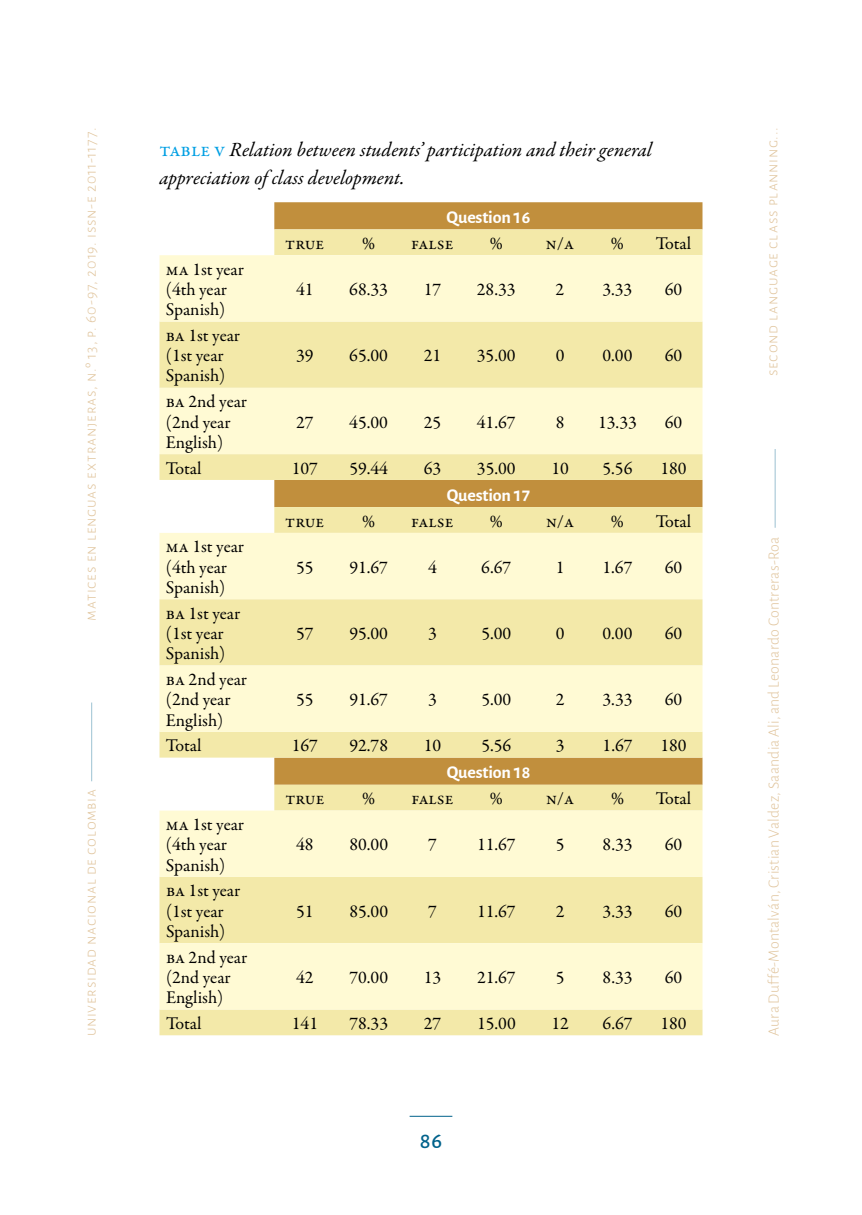
<style>
.page{position:relative;width:862px;height:1215px;background:#fff}
.page>*{position:absolute;margin:0;border:0;box-sizing:border-box;transform-origin:0 0}
.t1{font:500 22.5px "Alegreya Sans";color:#00628b}
.t2{font:italic 20.25px/28.3px "Garamond Premr Pro";color:#000}
.t3{font:18px/20.2px "Garamond Premr Pro";color:#000}
.t4{font:700 18px "Alegreya Sans";letter-spacing:-.01em;color:#fff}
.t5{font:300 15.75px "Alegreya Sans";letter-spacing:.035em;color:#e0c49c}
.t6{font:300 15.75px "Alegreya Sans";letter-spacing:.01em;color:#e0c49c}
.s1{font-style:normal;color:#009fe3}
</style>
<div class="page">
<hr style="left:410px;top:1116px;width:42px;height:1px;background:#00628b">
<hr style="left:91px;top:703px;width:1px;height:78px;background:#00628b">
<hr style="left:775px;top:449px;width:1px;height:79px;background:#00628b">
<div style="left:274px;top:202px;width:428px;height:27px;background:#c18f3d"></div>
<svg style="left:159px;top:229px;width:543px;height:806px;background:#f4ebb2"></svg>
<svg style="left:159px;top:255px;width:543px;height:755px;background:#f6edbc"></svg>
<p class="t5" style="left:80px;top:621px;width:494px;rotate:-90deg">Matices en Lenguas Extranjeras, N .o 13, p. 60-97, 2019. ISSN-e 2011-1177.</p>
<p class="t5" style="left:762px;top:376px;width:250px;rotate:-90deg">second language class planning...</p>
<p class="t2" style="left:159px;top:136px;width:495px"><span class="s1">Table v</span> Relation between students’ participation and their general appreciation of class development.</p>
<p class="t4" style="left:446px;top:204px;width:85px">Question 16</p>
<p class="t3" style="left:285px;top:234px;width:41px">true</p>
<p class="t3" style="left:362px;top:234px;width:15px">%</p>
<p class="t3" style="left:411px;top:234px;width:44px">false</p>
<p class="t3" style="left:490px;top:234px;width:15px">%</p>
<p class="t3" style="left:546px;top:234px;width:30px">n/a</p>
<p class="t3" style="left:611px;top:234px;width:15px">%</p>
<p class="t3" style="left:655px;top:234px;width:37px">Total</p>
<p class="t3" style="left:166px;top:259px;width:80px">ma 1st year (4th year<br>Spanish)</p>
<p class="t3" style="left:296px;top:280px;width:19px">41</p>
<p class="t3" style="left:349px;top:280px;width:40px">68.33</p>
<p class="t3" style="left:424px;top:280px;width:19px">17</p>
<p class="t3" style="left:477px;top:280px;width:40px">28.33</p>
<p class="t3" style="left:555px;top:280px;width:10px">2</p>
<p class="t3" style="left:602px;top:280px;width:31px">3.33</p>
<p class="t3" style="left:664px;top:280px;width:19px">60</p>
<p class="t3" style="left:166px;top:326px;width:76px">ba 1st year (1st year<br>Spanish)</p>
<p class="t3" style="left:296px;top:346px;width:19px">39</p>
<p class="t3" style="left:349px;top:346px;width:40px">65.00</p>
<p class="t3" style="left:424px;top:346px;width:19px">21</p>
<p class="t3" style="left:477px;top:346px;width:40px">35.00</p>
<p class="t3" style="left:556px;top:346px;width:10px">0</p>
<p class="t3" style="left:602px;top:346px;width:31px">0.00</p>
<p class="t3" style="left:665px;top:346px;width:19px">60</p>
<p class="t3" style="left:166px;top:392px;width:83px">ba 2nd year (2nd year<br>English)</p>
<p class="t3" style="left:296px;top:412px;width:19px">27</p>
<p class="t3" style="left:349px;top:412px;width:40px">45.00</p>
<p class="t3" style="left:424px;top:412px;width:19px">25</p>
<p class="t3" style="left:477px;top:412px;width:40px">41.67</p>
<p class="t3" style="left:556px;top:412px;width:10px">8</p>
<p class="t3" style="left:598px;top:412px;width:40px">13.33</p>
<p class="t3" style="left:665px;top:412px;width:19px">60</p>
<p class="t3" style="left:166px;top:458px;width:37px">Total</p>
<p class="t3" style="left:292px;top:458px;width:28px">107</p>
<p class="t3" style="left:349px;top:458px;width:40px">59.44</p>
<p class="t3" style="left:424px;top:458px;width:19px">63</p>
<p class="t3" style="left:477px;top:458px;width:40px">35.00</p>
<p class="t3" style="left:551px;top:458px;width:19px">10</p>
<p class="t3" style="left:602px;top:458px;width:31px">5.56</p>
<p class="t3" style="left:660px;top:458px;width:28px">180</p>
<p class="t4" style="left:447px;top:482px;width:85px">Question 17</p>
<p class="t3" style="left:285px;top:511px;width:41px">true</p>
<p class="t3" style="left:362px;top:511px;width:15px">%</p>
<p class="t3" style="left:411px;top:511px;width:44px">false</p>
<p class="t3" style="left:490px;top:511px;width:15px">%</p>
<p class="t3" style="left:546px;top:511px;width:30px">n/a</p>
<p class="t3" style="left:611px;top:511px;width:15px">%</p>
<p class="t3" style="left:656px;top:511px;width:37px">Total</p>
<p class="t3" style="left:166px;top:537px;width:80px">ma 1st year (4th year<br>Spanish)</p>
<p class="t6" style="left:763px;top:1036px;width:501px;rotate:-90deg">Aura Duffé-Montalván, Cristian Valdez, Saandia Ali, and Leonardo Contreras-Roa</p>
<p class="t3" style="left:296px;top:557px;width:19px">55</p>
<p class="t3" style="left:349px;top:557px;width:40px">91.67</p>
<p class="t3" style="left:428px;top:557px;width:10px">4</p>
<p class="t3" style="left:481px;top:557px;width:31px">6.67</p>
<p class="t3" style="left:556px;top:557px;width:10px">1</p>
<p class="t3" style="left:602px;top:557px;width:31px">1.67</p>
<p class="t3" style="left:665px;top:557px;width:19px">60</p>
<p class="t3" style="left:166px;top:603px;width:76px">ba 1st year (1st year<br>Spanish)</p>
<p class="t3" style="left:296px;top:624px;width:19px">57</p>
<p class="t3" style="left:349px;top:624px;width:40px">95.00</p>
<p class="t3" style="left:428px;top:624px;width:10px">3</p>
<p class="t3" style="left:481px;top:624px;width:31px">5.00</p>
<p class="t3" style="left:556px;top:624px;width:10px">0</p>
<p class="t3" style="left:602px;top:624px;width:31px">0.00</p>
<p class="t3" style="left:665px;top:624px;width:19px">60</p>
<p class="t3" style="left:166px;top:670px;width:83px">ba 2nd year (2nd year<br>English)</p>
<p class="t3" style="left:296px;top:690px;width:19px">55</p>
<p class="t3" style="left:349px;top:690px;width:40px">91.67</p>
<p class="t3" style="left:428px;top:690px;width:10px">3</p>
<p class="t3" style="left:481px;top:690px;width:31px">5.00</p>
<p class="t3" style="left:556px;top:690px;width:10px">2</p>
<p class="t3" style="left:602px;top:690px;width:31px">3.33</p>
<p class="t3" style="left:665px;top:690px;width:19px">60</p>
<p class="t3" style="left:166px;top:736px;width:37px">Total</p>
<p class="t3" style="left:292px;top:736px;width:28px">167</p>
<p class="t3" style="left:349px;top:736px;width:40px">92.78</p>
<p class="t3" style="left:424px;top:736px;width:19px">10</p>
<p class="t3" style="left:481px;top:736px;width:31px">5.56</p>
<p class="t3" style="left:556px;top:736px;width:10px">3</p>
<p class="t3" style="left:602px;top:736px;width:31px">1.67</p>
<p class="t3" style="left:660px;top:736px;width:28px">180</p>
<p class="t4" style="left:447px;top:759px;width:85px">Question 18</p>
<p class="t3" style="left:285px;top:789px;width:41px">true</p>
<p class="t3" style="left:362px;top:789px;width:15px">%</p>
<p class="t3" style="left:411px;top:789px;width:44px">false</p>
<p class="t3" style="left:490px;top:789px;width:15px">%</p>
<p class="t3" style="left:546px;top:789px;width:30px">n/a</p>
<p class="t3" style="left:611px;top:789px;width:15px">%</p>
<p class="t3" style="left:656px;top:789px;width:37px">Total</p>
<p class="t3" style="left:166px;top:815px;width:80px">ma 1st year (4th year<br>Spanish)</p>
<p class="t5" style="left:80px;top:1036px;width:249px;rotate:-90deg">Universidad Nacional de colombia</p>
<p class="t3" style="left:296px;top:835px;width:19px">48</p>
<p class="t3" style="left:349px;top:835px;width:40px">80.00</p>
<p class="t3" style="left:428px;top:835px;width:10px">7</p>
<p class="t3" style="left:477px;top:835px;width:40px">11.67</p>
<p class="t3" style="left:556px;top:835px;width:10px">5</p>
<p class="t3" style="left:602px;top:835px;width:31px">8.33</p>
<p class="t3" style="left:665px;top:835px;width:19px">60</p>
<p class="t3" style="left:166px;top:881px;width:76px">ba 1st year (1st year<br>Spanish)</p>
<p class="t3" style="left:296px;top:901px;width:19px">51</p>
<p class="t3" style="left:349px;top:901px;width:40px">85.00</p>
<p class="t3" style="left:428px;top:901px;width:10px">7</p>
<p class="t3" style="left:477px;top:901px;width:40px">11.67</p>
<p class="t3" style="left:556px;top:901px;width:10px">2</p>
<p class="t3" style="left:602px;top:901px;width:31px">3.33</p>
<p class="t3" style="left:665px;top:901px;width:19px">60</p>
<p class="t3" style="left:166px;top:947px;width:83px">ba 2nd year (2nd year<br>English)</p>
<p class="t3" style="left:296px;top:968px;width:19px">42</p>
<p class="t3" style="left:349px;top:968px;width:40px">70.00</p>
<p class="t3" style="left:424px;top:968px;width:19px">13</p>
<p class="t3" style="left:477px;top:968px;width:40px">21.67</p>
<p class="t3" style="left:556px;top:968px;width:10px">5</p>
<p class="t3" style="left:602px;top:968px;width:31px">8.33</p>
<p class="t3" style="left:665px;top:968px;width:19px">60</p>
<p class="t3" style="left:166px;top:1014px;width:37px">Total</p>
<p class="t3" style="left:292px;top:1014px;width:28px">141</p>
<p class="t3" style="left:349px;top:1014px;width:40px">78.33</p>
<p class="t3" style="left:424px;top:1014px;width:19px">27</p>
<p class="t3" style="left:477px;top:1014px;width:40px">15.00</p>
<p class="t3" style="left:551px;top:1014px;width:19px">12</p>
<p class="t3" style="left:602px;top:1014px;width:31px">6.67</p>
<p class="t3" style="left:660px;top:1014px;width:28px">180</p>
<p class="t1" style="left:420px;top:1125px;width:24px">86</p>
</div>
